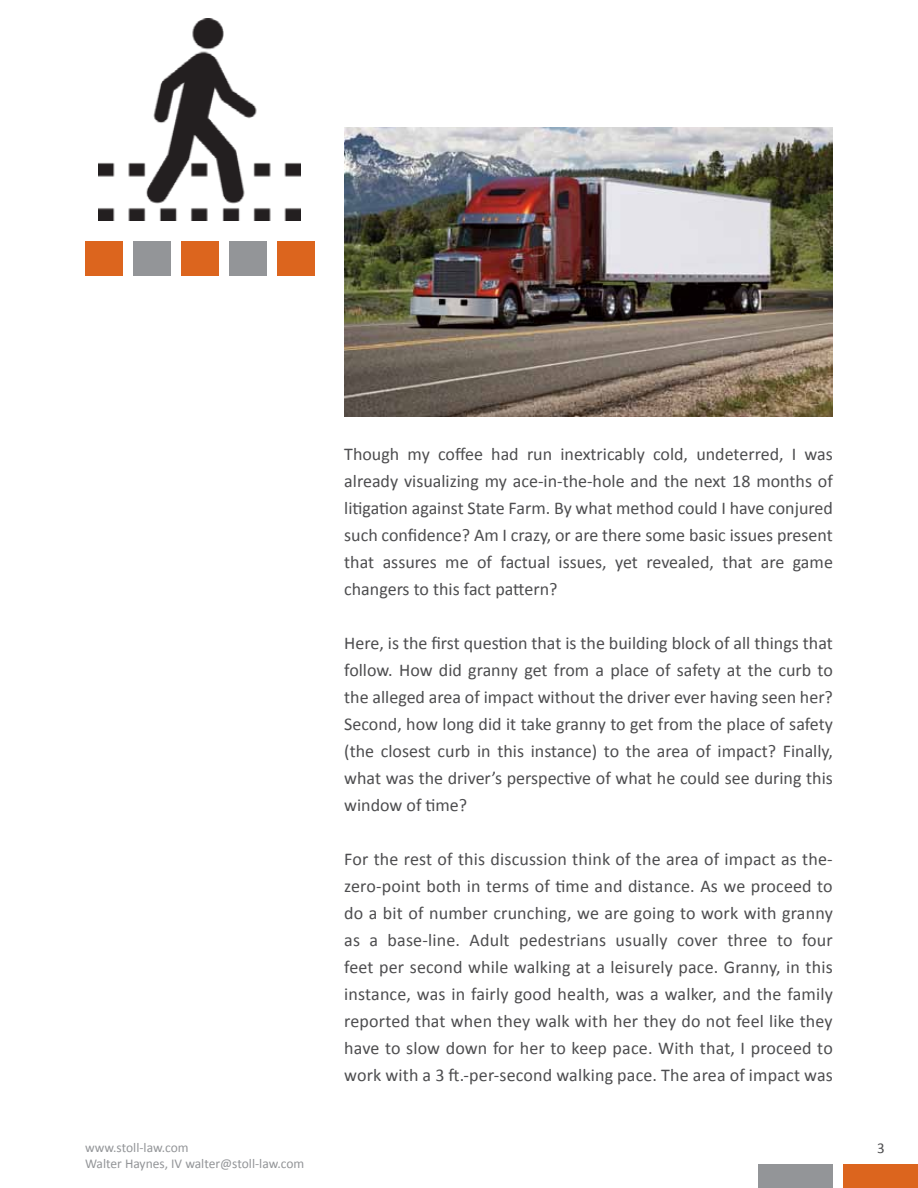
<style>
.page{position:relative;width:918px;height:1188px;background:#fff}
.page>*{position:absolute;margin:0;border:0;box-sizing:border-box;transform-origin:0 0}
.t1{font:18px/27px "Calibri";color:#4d4d4f;text-align:justify}
.t2{font:15px "Calibri";color:#4d4d4f}
.t3{font:13.5px "Calibri";color:#939598}
</style>
<div class="page">
<div style="left:844px;top:1164px;width:74px;height:24px;background:#dc651e"></div>
<div style="left:759px;top:1164px;width:74px;height:24px;background:#939598"></div>
<img style="left:99px;top:18px;width:202px;height:202px">
<div style="left:277px;top:242px;width:38px;height:34px;background:#dc651e"></div>
<div style="left:181px;top:242px;width:37px;height:34px;background:#dc651e"></div>
<div style="left:85px;top:242px;width:37px;height:34px;background:#dc651e"></div>
<div style="left:229px;top:242px;width:38px;height:34px;background:#939598"></div>
<div style="left:133px;top:242px;width:37px;height:34px;background:#939598"></div>
<img style="left:344px;top:128px;width:489px;height:289px">
<p class="t1" style="left:344px;top:440px;width:490px">Though my coffee had run inextricably cold, undeterred, I was already visualizing my ace-in-the-hole and the next 18 months of litigation against State Farm. By what method could I have conjured such confidence? Am I crazy, or are there some basic issues present that assures me of factual issues, yet revealed, that are game changers to this fact pattern?</p>
<p class="t1" style="left:344px;top:629px;width:490px">Here, is the first question that is the building block of all things that follow. How did granny get from a place of safety at the curb to the alleged area of impact without the driver ever having seen her?<br>Second, how long did it take granny to get from the place of safety (the closest curb in this instance) to the area of impact? Finally, what was the driver’s perspective of what he could see during this window of time?</p>
<p class="t1" style="left:344px;top:845px;width:490px">For the rest of this discussion think of the area of impact as the&shy;zero-point both in terms of time and distance. As we proceed to do a bit of number crunching, we are going to work with granny as a base-line. Adult pedestrians usually cover three to four feet per second while walking at a leisurely pace. Granny, in this instance, was in fairly good health, was a walker, and the family reported that when they walk with her they do not feel like they have to slow down for her to keep pace. With that, I proceed to work with a 3 ft.-per-second walking pace. The area of impact was</p>
<p class="t3" style="left:85px;top:1139px;width:105px">www.stoll-law.com</p>
<p class="t2" style="left:877px;top:1139px;width:9px">3</p>
<p class="t3" style="left:85px;top:1155px;width:221px">Walter Haynes, IV walter@stoll-law.com</p>
</div>
